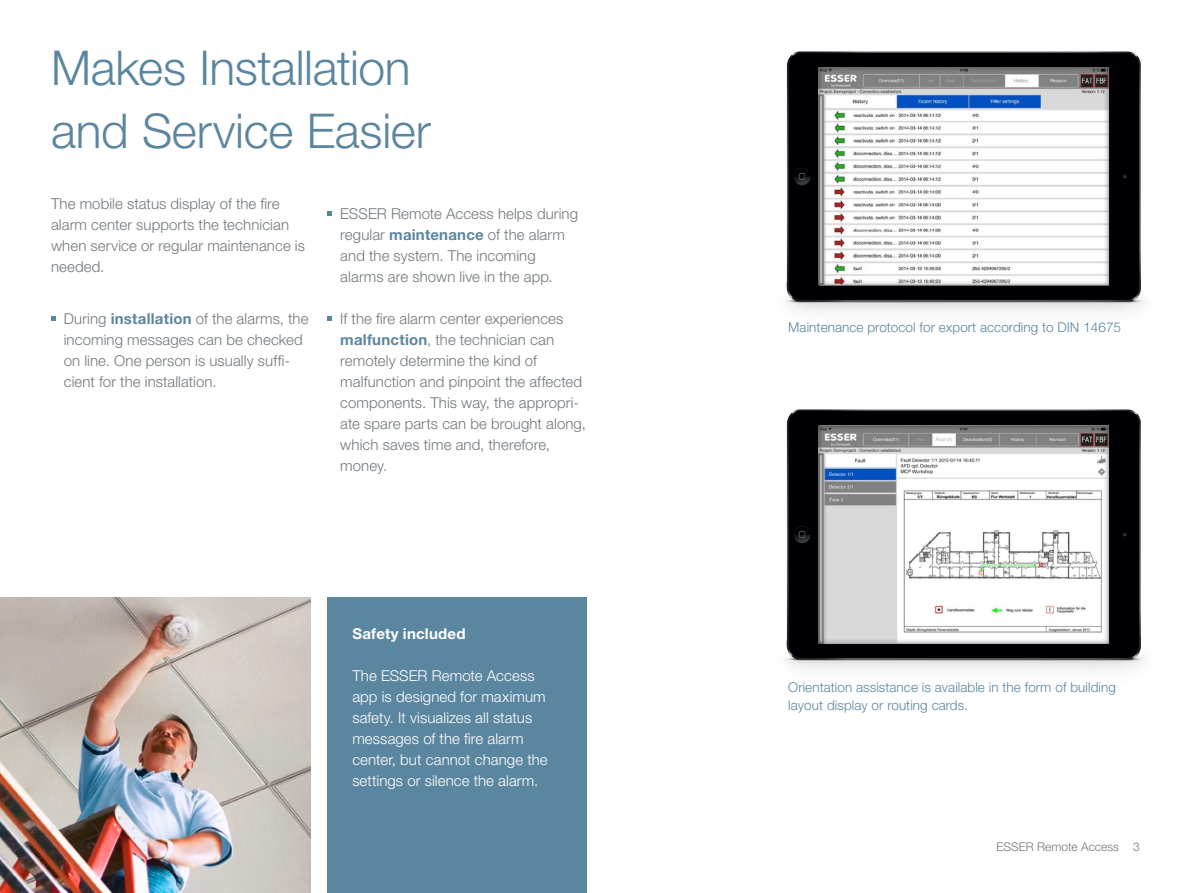
<style>
.page{position:relative;width:1191px;height:893px;background:#fff}
.page>*{position:absolute;margin:0;border:0;box-sizing:border-box;transform-origin:0 0}
.t1{font:300 48px/63px "Helvetica Neue LT Std";letter-spacing:-.005em;color:#5b869f}
.t2{font:300 15px/21px "Helvetica Neue LT Std";letter-spacing:.005em;color:#71787d}
.t3{font:300 15px/21px "Helvetica Neue LT Std";letter-spacing:.005em;color:#fff}
.t4{font:700 15px "Helvetica Neue LT Std";letter-spacing:.015em;color:#fff}
.t5{font:300 13.5px/18px "Helvetica Neue LT Std";letter-spacing:.005em;color:#5b869f}
.t6{font:300 12px "Helvetica Neue LT Std";color:#71787d}
.s1{font-weight:700;color:#5b869f}
</style>
<div class="page">
<div style="left:327px;top:597px;width:260px;height:296px;background:#5b869f"></div>
<img style="left:0;top:597px;width:310px;height:296px">
<svg style="left:51px;top:317px;width:5px;height:4px"></svg>
<svg style="left:327px;top:212px;width:5px;height:4px"></svg>
<svg style="left:327px;top:317px;width:5px;height:4px"></svg>
<img style="left:785px;top:51px;width:360px;height:261px">
<div style="left:817px;top:67px;width:291px;height:219px;background:#1a171c;opacity:.5"></div>
<img style="left:785px;top:409px;width:360px;height:261px">
<div style="left:817px;top:425px;width:291px;height:219px;background:#1a171c;opacity:.5"></div>
<h1 class="t1" style="left:51px;top:36px;width:381px">Makes Installation and Service Easier</h1>
<p class="t2" style="left:51px;top:193px;width:255px">The mobile status display of the fire alarm center supports the technician when service or regular maintenance is needed.</p>
<p class="t2" style="left:64px;top:308px;width:246px">During <span class="s1">installation</span> of the alarms, the incoming messages can be checked on line. One person is usually suffi&shy;cient for the installation.</p>
<p class="t2" style="left:340px;top:203px;width:239px">ESSER Remote Access helps during regular <span class="s1">maintenance</span> of the alarm and the system. The incoming alarms are shown live in the app.</p>
<p class="t2" style="left:340px;top:308px;width:247px">If the fire alarm center experiences <span class="s1">malfunction</span>, the technician can remotely determine the kind of malfunction and pinpoint the affected components. This way, the appropri&shy;ate spare parts can be brought along, which saves time and, therefore, money.</p>
<p class="t4" style="left:352px;top:624px;width:115px">Safety included</p>
<p class="t3" style="left:352px;top:665px;width:197px">The ESSER Remote Access app is designed for maximum safety. It visualizes all status messages of the fire alarm center, but cannot change the settings or silence the alarm.</p>
<p class="t5" style="left:788px;top:318px;width:334px">Maintenance protocol for export according to DIN 14675</p>
<p class="t5" style="left:788px;top:678px;width:329px">Orientation assistance is available in the form of building layout display or routing cards.</p>
<p class="t6" style="left:996px;top:839px;width:145px">ESSER Remote Access 3</p>
</div>
